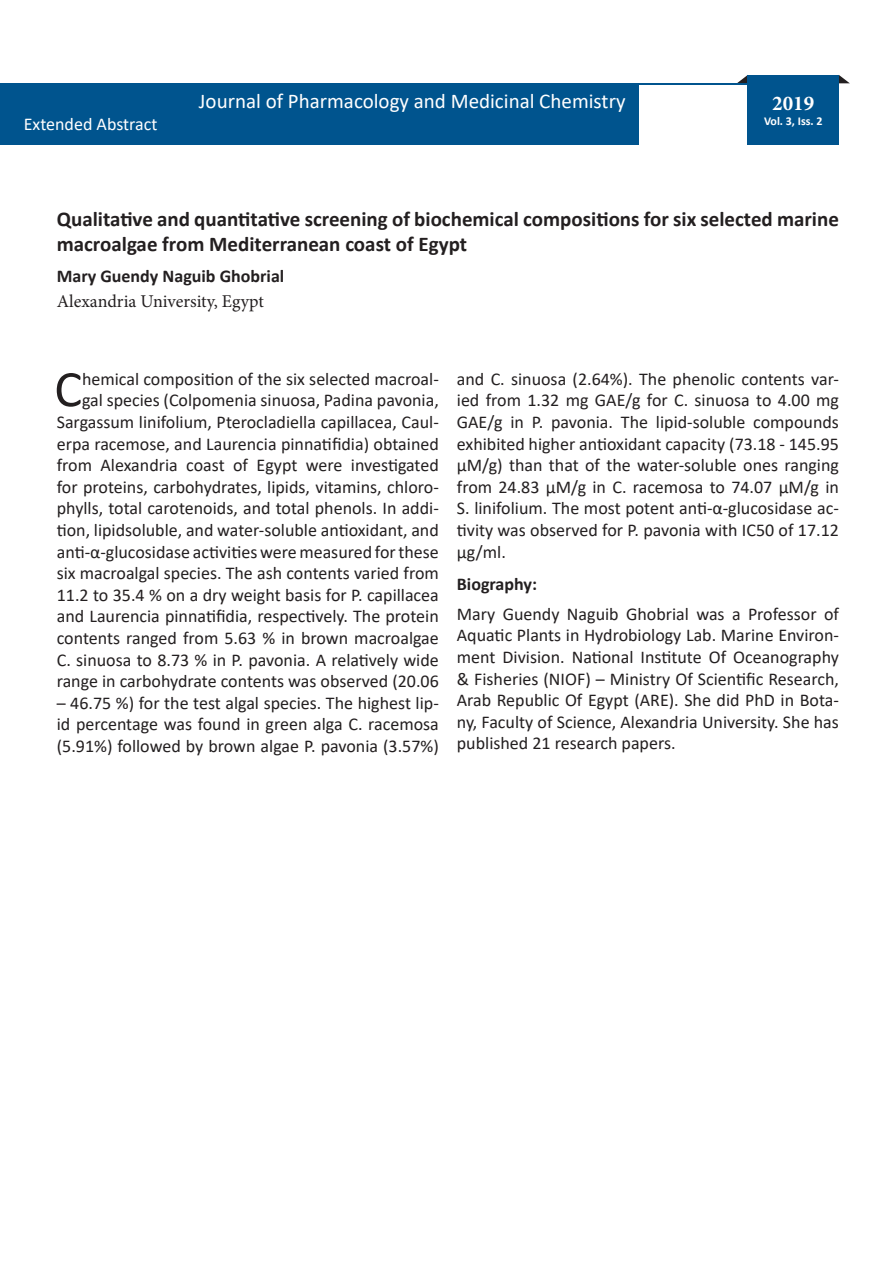
<style>
.page{position:relative;width:893px;height:1263px;background:#fff}
.page>*{position:absolute;margin:0;border:0;box-sizing:border-box;transform-origin:0 0}
.t1{font:52.05px "Calibri";color:#231f20}
.t2{font:700 21px/25.2px "Calibri";color:#231f20}
.t3{font:21px "Calibri";color:#fff}
.t4{font:700 21px "Minion Pro";color:#fff}
.t5{font:18px/21.6px "Calibri";color:#231f20;text-align:justify}
.t6{font:700 18px "Calibri";color:#231f20}
.t7{font:18px "Minion Pro";color:#231f20}
.t8{font:18px "Calibri";color:#fff}
.t9{font:700 12px "Calibri";color:#fff}
</style>
<div class="page">
<svg style="left:839px;top:75px;width:11px;height:8px"></svg>
<svg style="left:737px;top:75px;width:11px;height:8px"></svg>
<div style="left:1px;top:83px;width:838px;height:62px;background:#00548e"></div>
<div style="left:639px;top:85px;width:203px;height:60px;background:#fff"></div>
<div style="left:748px;top:75px;width:91px;height:70px;background:#00548e"></div>
<p class="t8" style="left:24px;top:112px;width:135px">Extended Abstract</p>
<p class="t3" style="left:199px;top:87px;width:428px">Journal of Pharmacology and Medicinal Chemistry</p>
<p class="t4" style="left:772px;top:89px;width:43px">2019</p>
<p class="t9" style="left:764px;top:112px;width:60px">Vol. 3, Iss. 2</p>
<p class="t2" style="left:57px;top:206px;width:784px">Qualitative and quantitative screening of biochemical compositions for six selected marine macroalgae from Mediterranean coast of Egypt</p>
<p class="t6" style="left:57px;top:263px;width:229px">Mary Guendy Naguib Ghobrial</p>
<p class="t7" style="left:57px;top:290px;width:209px">Alexandria University, Egypt</p>
<p class="t5" style="left:57px;top:367px;width:384px;text-align:right">hemical composition of the six selected macroal&shy;gal species (Colpomenia sinuosa, Padina pavonia, Sargassum linifolium, Pterocladiella capillacea, Caul&shy;erpa racemose, and Laurencia pinnatifidia) obtained from Alexandria coast of Egypt were investigated for proteins, carbohydrates, lipids, vitamins, chloro&shy;phylls, total carotenoids, and total phenols. In addi&shy;tion, lipidsoluble, and water-soluble antioxidant, and anti-α-glucosidase activities were measured for these six macroalgal species. The ash contents varied from 11.2 to 35.4 % on a dry weight basis for P. capillacea and Laurencia pinnatifidia, respectively. The protein contents ranged from 5.63 % in brown macroalgae C. sinuosa to 8.73 % in P. pavonia. A relatively wide range in carbohydrate contents was observed (20.06</p>
<p class="t5" style="left:57px;top:691px;width:384px">– 46.75 %) for the test algal species. The highest lip&shy;id percentage was found in green alga C. racemosa (5.91%) followed by brown algae P. pavonia (3.57%)</p>
<p class="t1" style="left:54px;top:353px;width:29px">C</p>
<p class="t5" style="left:457px;top:367px;width:384px">and C. sinuosa (2.64%). The phenolic contents var&shy;ied from 1.32 mg GAE/g for C. sinuosa to 4.00 mg GAE/g in P. pavonia. The lipid-soluble compounds exhibited higher antioxidant capacity (73.18 - 145.95 μM/g) than that of the water-soluble ones ranging from 24.83 μM/g in C. racemosa to 74.07 μM/g in S. linifolium. The most potent anti-α-glucosidase ac&shy;tivity was observed for P. pavonia with IC50 of 17.12 μg/ml.</p>
<p class="t6" style="left:457px;top:571px;width:82px">Biography:</p>
<p class="t5" style="left:457px;top:603px;width:384px">Mary Guendy Naguib Ghobrial was a Professor of Aquatic Plants in Hydrobiology Lab. Marine Environ&shy;ment Division. National Institute Of Oceanography &amp; Fisheries (NIOF) – Ministry Of Scientific Research, Arab Republic Of Egypt (ARE). She did PhD in Bota&shy;ny, Faculty of Science, Alexandria University. She has published 21 research papers.</p>
</div>
